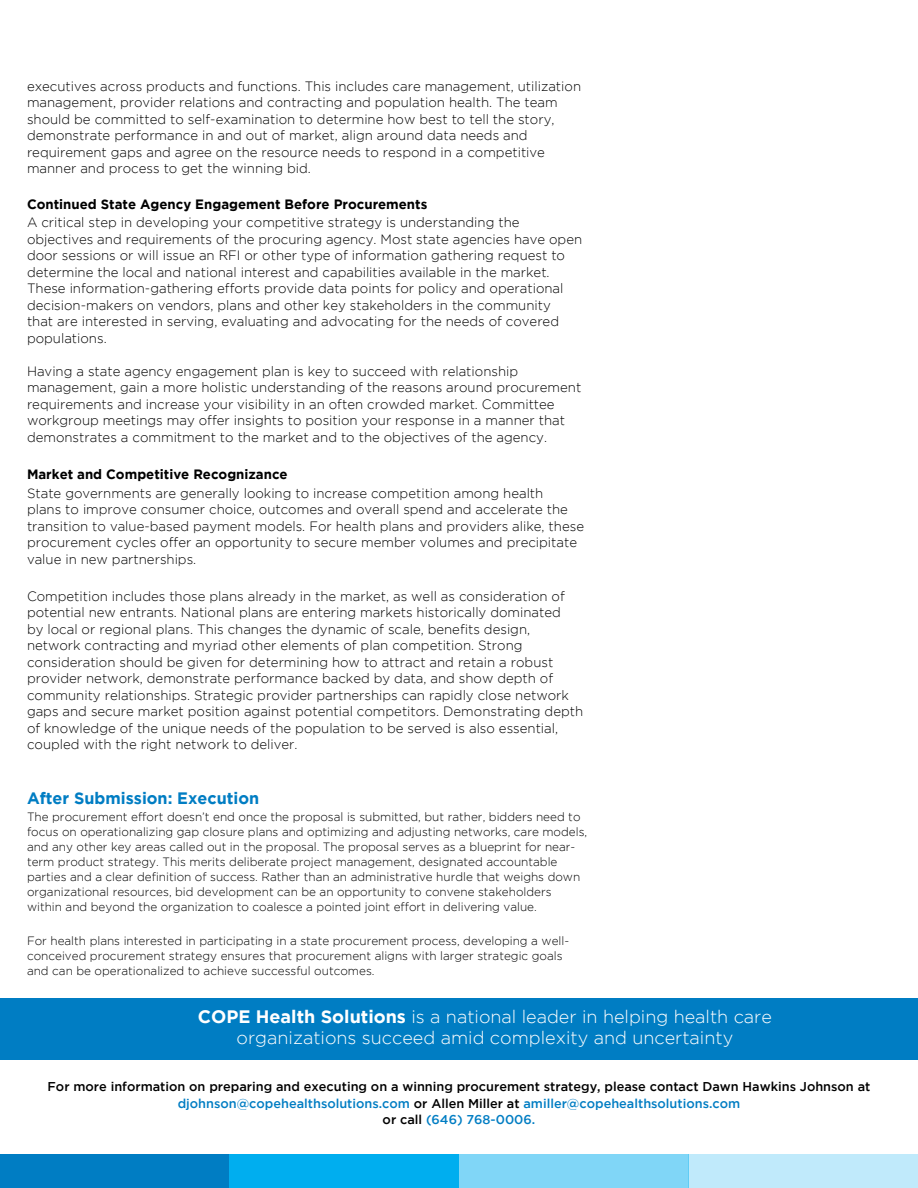
<style>
.page{position:relative;width:918px;height:1188px;background:#fff}
.page>*{position:absolute;margin:0;border:0;box-sizing:border-box;transform-origin:0 0}
.t1{font:300 18px/21px "Gotham";color:#fff;text-align:center}
.t2{font:700 16.5px "Gotham";color:#007dc3}
.t3{font:300 13.5px/16.5px "Gotham";color:#000}
.t4{font:700 13.5px "Gotham";color:#000}
.t5{font:500 12.75px/16.5px "Gotham";color:#000;text-align:center}
.t6{font:300 12px/15px "Gotham";color:#000}
.s1{font-weight:700}
.s2{color:#007dc3}
</style>
<div class="page">
<div style="left:0;top:1154px;width:230px;height:34px;background:#007dc3"></div>
<div style="left:459px;top:1154px;width:229px;height:34px;background:#80d6f7"></div>
<div style="left:230px;top:1154px;width:229px;height:34px;background:#00aeef"></div>
<div style="left:688px;top:1154px;width:230px;height:34px;background:#c0eafb"></div>
<div style="left:0;top:998px;width:918px;height:61px;background:#007dc3"></div>
<p class="t3" style="left:27px;top:78px;width:556px">executives across products and functions. This includes care management, utilization management, provider relations and contracting and population health. The team should be committed to self-examination to determine how best to tell the story, demonstrate performance in and out of market, align around data needs and requirement gaps and agree on the resource needs to respond in a competitive manner and process to get the winning bid.</p>
<p class="t4" style="left:27px;top:196px;width:402px">Continued State Agency Engagement Before Procurements</p>
<p class="t3" style="left:27px;top:214px;width:557px">A critical step in developing your competitive strategy is understanding the objectives and requirements of the procuring agency. Most state agencies have open door sessions or will issue an RFI or other type of information gathering request to determine the local and national interest and capabilities available in the market.<br>These information-gathering efforts provide data points for policy and operational decision-makers on vendors, plans and other key stakeholders in the community<br>that are interested in serving, evaluating and advocating for the needs of covered populations.</p>
<p class="t3" style="left:27px;top:362px;width:556px">Having a state agency engagement plan is key to succeed with relationship management, gain a more holistic understanding of the reasons around procurement requirements and increase your visibility in an often crowded market. Committee workgroup meetings may offer insights to position your response in a manner that demonstrates a commitment to the market and to the objectives of the agency.</p>
<p class="t4" style="left:27px;top:466px;width:262px">Market and Competitive Recognizance</p>
<p class="t3" style="left:27px;top:484px;width:559px">State governments are generally looking to increase competition among health<br>plans to improve consumer choice, outcomes and overall spend and accelerate the transition to value-based payment models. For health plans and providers alike, these procurement cycles offer an opportunity to secure member volumes and precipitate value in new partnerships.</p>
<p class="t3" style="left:27px;top:588px;width:558px">Competition includes those plans already in the market, as well as consideration of potential new entrants. National plans are entering markets historically dominated<br>by local or regional plans. This changes the dynamic of scale, benefits design, network contracting and myriad other elements of plan competition. Strong consideration should be given for determining how to attract and retain a robust provider network, demonstrate performance backed by data, and show depth of community relationships. Strategic provider partnerships can rapidly close network gaps and secure market position against potential competitors. Demonstrating depth of knowledge of the unique needs of the population to be served is also essential, coupled with the right network to deliver.</p>
<p class="t2" style="left:27px;top:789px;width:234px">After Submission: Execution</p>
<p class="t6" style="left:27px;top:809px;width:562px">The procurement effort doesn’t end once the proposal is submitted, but rather, bidders need to focus on operationalizing gap closure plans and optimizing and adjusting networks, care models, and any other key areas called out in the proposal. The proposal serves as a blueprint for near&shy;term product strategy. This merits deliberate project management, designated accountable parties and a clear definition of success. Rather than an administrative hurdle that weighs down organizational resources, bid development can be an opportunity to convene stakeholders within and beyond the organization to coalesce a pointed joint effort in delivering value.</p>
<p class="t6" style="left:27px;top:934px;width:544px">For health plans interested in participating in a state procurement process, developing a well&shy;conceived procurement strategy ensures that procurement aligns with larger strategic goals and can be operationalized to achieve successful outcomes.</p>
<h1 class="t1" style="left:198px;top:1006px;width:576px"><span class="s1">COPE Health Solutions</span> is a national leader in helping health care organizations succeed amid complexity and uncertainty</h1>
<p class="t5" style="left:48px;top:1078px;width:824px">For more information on preparing and executing on a winning procurement strategy, please contact Dawn Hawkins Johnson at <span class="s2">djohnson@copehealthsolutions.com</span> or Allen Miller at <span class="s2">amiller@copehealthsolutions.com<br></span>or call <span class="s2">(646) 768-0006.</span></p>
</div>
